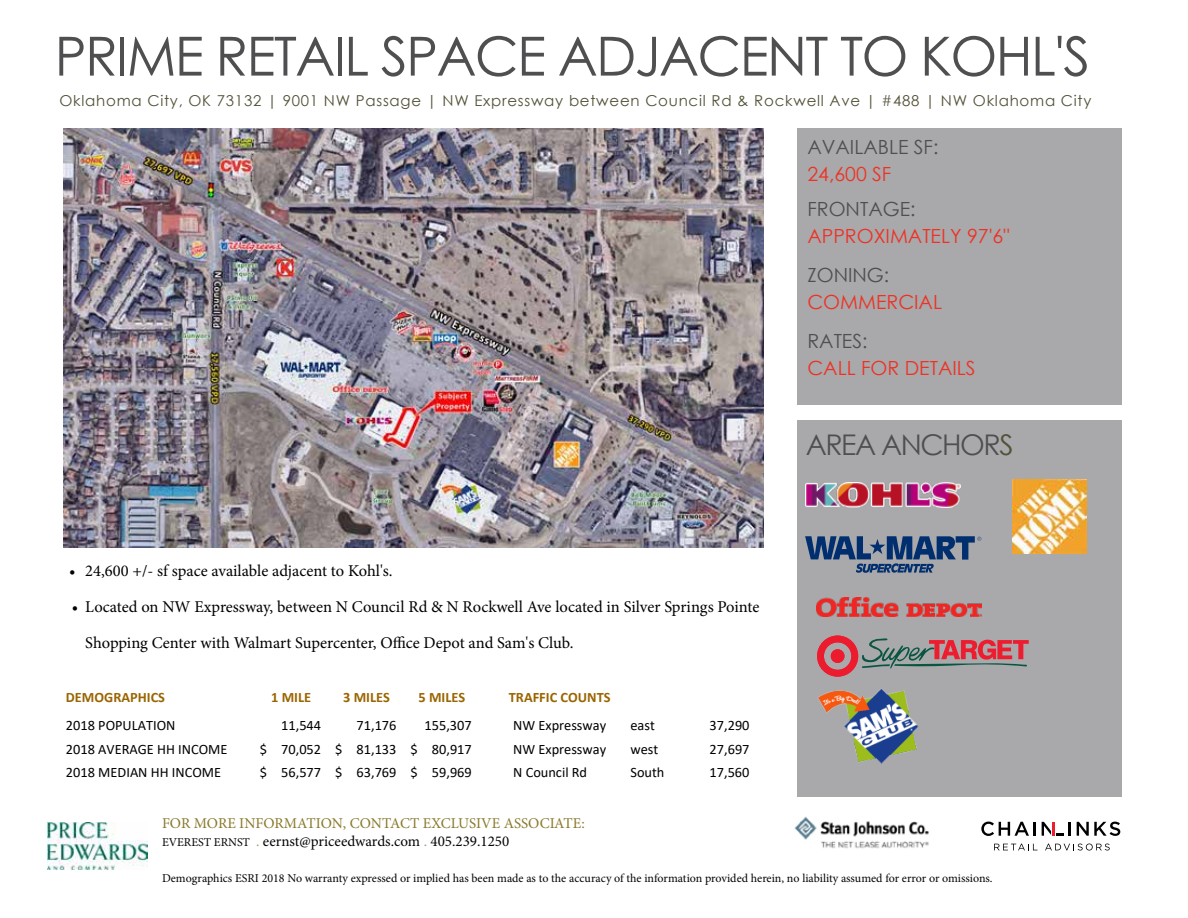
<style>
.page{position:relative;width:1188px;height:918px;background:#fff}
.page>*{position:absolute;margin:0;border:0;box-sizing:border-box;transform-origin:0 0}
.t1{font:54px "Century Gothic";letter-spacing:-.03em;color:#4f4f51}
.t2{font:28.5px "Century Gothic";letter-spacing:-.05em;color:#4f4f51}
.t3{font:19.5px "Century Gothic";color:#ee3124}
.t4{font:19.5px "Century Gothic";color:#4f4f51}
.t5{font:16.5px/36px "Minion Pro";color:#000}
.t6{font:15px "Century Gothic";letter-spacing:.05em;color:#535137}
.t7{font:15px/18px "Minion Pro";color:#89792b}
.t8{font:14.4px "Calibri";color:#000}
.t9{font:700 14.4px "Calibri";color:#9a6500}
.t10{font:12px "Minion Pro";color:#060203}
.s1{color:#535137}
.s2{font-size:12px;color:#060203}
.s3{color:#a49870}
.s4{color:#060203}
</style>
<div class="page">
<div style="left:797px;top:129px;width:325px;height:276px;background:#a9a9ab"></div>
<div style="left:797px;top:420px;width:325px;height:376px;background:#a9a9ab"></div>
<img style="left:794px;top:816px;width:135px;height:33px">
<svg style="left:994px;top:844px;width:43px;height:6px"></svg>
<svg style="left:1045px;top:844px;width:65px;height:7px"></svg>
<svg style="left:981px;top:822px;width:48px;height:14px"></svg>
<hr style="left:1033px;top:822px;width:3px;height:14px;background:#000">
<svg style="left:1077px;top:822px;width:43px;height:14px"></svg>
<svg style="left:1042px;top:822px;width:29px;height:14px"></svg>
<img style="left:806px;top:483px;width:155px;height:24px">
<svg style="left:817px;top:636px;width:212px;height:41px"></svg>
<img style="left:817px;top:598px;width:164px;height:18px">
<img style="left:1013px;top:480px;width:74px;height:74px">
<svg style="left:805px;top:536px;width:176px;height:37px"></svg>
<img style="left:818px;top:688px;width:101px;height:76px">
<img style="left:63px;top:129px;width:701px;height:418px">
<img style="left:47px;top:823px;width:100px;height:46px">
<h1 class="t1" style="left:55px;top:18px;width:1037px">PRIME RETAIL SPACE ADJACENT TO KOHL'S</h1>
<p class="t6" style="left:59px;top:91px;width:1034px">Oklahoma City, OK 73132 | 9001 NW Passage | NW Expressway between Council Rd &amp; Rockwell Ave | #488 | NW Oklahoma City</p>
<p class="t4" style="left:807px;top:133px;width:133px">AVAILABLE SF:</p>
<p class="t3" style="left:807px;top:160px;width:85px">24,600 SF</p>
<p class="t4" style="left:807px;top:195px;width:110px">FRONTAGE:</p>
<p class="t3" style="left:807px;top:222px;width:203px">APPROXIMATELY 97'6"</p>
<p class="t4" style="left:807px;top:261px;width:83px">ZONING:</p>
<p class="t3" style="left:807px;top:288px;width:136px">COMMERCIAL</p>
<p class="t4" style="left:807px;top:327px;width:62px">RATES:</p>
<p class="t3" style="left:807px;top:354px;width:170px">CALL FOR DETAILS</p>
<p class="t5" style="left:69px;top:553px;width:325px">• 24,600 +/- sf space available adjacent to Kohl's.</p>
<p class="t5" style="left:85px;top:589px;width:676px;text-indent:-13px">• Located on NW Expressway, between N Council Rd &amp; N Rockwell Ave located in Silver Springs Pointe<br>Shopping Center with Walmart Supercenter, Office Depot and Sam's Club.</p>
<p class="t9" style="left:66px;top:687px;width:101px">DEMOGRAPHICS</p>
<p class="t9" style="left:271px;top:687px;width:41px">1 MILE</p>
<p class="t9" style="left:343px;top:687px;width:48px">3 MILES</p>
<p class="t9" style="left:419px;top:687px;width:48px">5 MILES</p>
<p class="t9" style="left:509px;top:687px;width:103px">TRAFFIC COUNTS</p>
<p class="t8" style="left:66px;top:715px;width:111px">2018 POPULATION</p>
<p class="t8" style="left:281px;top:715px;width:41px">11,544</p>
<p class="t8" style="left:425px;top:715px;width:49px">155,307</p>
<p class="t8" style="left:357px;top:715px;width:41px">71,176</p>
<p class="t8" style="left:513px;top:715px;width:95px">NW Expressway</p>
<p class="t8" style="left:631px;top:715px;width:26px">east</p>
<p class="t8" style="left:710px;top:715px;width:41px">37,290</p>
<p class="t8" style="left:260px;top:739px;width:9px">$</p>
<p class="t8" style="left:335px;top:739px;width:138px">$ 81,133 $ 80,917</p>
<p class="t8" style="left:513px;top:739px;width:95px">NW Expressway</p>
<p class="t8" style="left:631px;top:739px;width:29px">west</p>
<p class="t8" style="left:710px;top:739px;width:41px">27,697</p>
<p class="t8" style="left:66px;top:739px;width:163px">2018 AVERAGE HH INCOME</p>
<p class="t8" style="left:281px;top:739px;width:41px">70,052</p>
<p class="t8" style="left:260px;top:763px;width:9px">$</p>
<p class="t8" style="left:335px;top:763px;width:138px">$ 63,769 $ 59,969</p>
<p class="t8" style="left:513px;top:763px;width:76px">N Council Rd</p>
<p class="t8" style="left:630px;top:763px;width:36px">South</p>
<p class="t8" style="left:710px;top:763px;width:41px">17,560</p>
<p class="t8" style="left:66px;top:763px;width:157px">2018 MEDIAN HH INCOME</p>
<p class="t8" style="left:281px;top:763px;width:41px">56,577</p>
<h2 class="t2" style="left:806px;top:425px;width:210px">AREA ANCHOR<span class="s1">S</span></h2>
<p class="t7" style="left:162px;top:814px;width:424px">FOR MORE INFORMATION, CONTACT EXCLUSIVE ASSOCIATE:<br><span class="s2">EVEREST ERNST</span> <span class="s3">.</span> <span class="s4">eernst@priceedwards.com</span> <span class="s3">.</span> <span class="s4">405.239.1250</span></p>
<p class="t10" style="left:162px;top:870px;width:832px">Demographics ESRI 2018 No warranty expressed or implied has been made as to the accuracy of the information provided herein, no liability assumed for error or omissions.</p>
</div>
